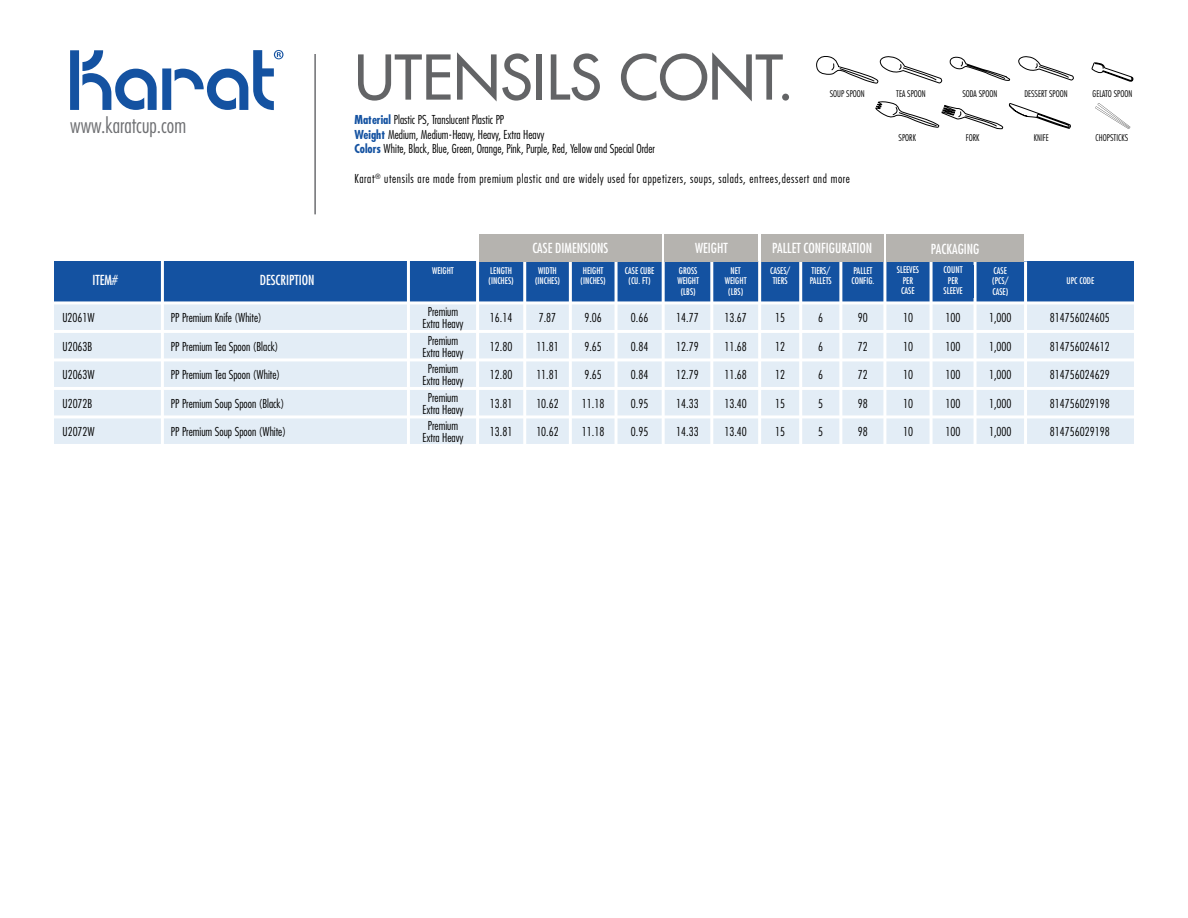
<style>
.page{position:relative;width:1188px;height:918px;background:#fff}
.page>*{position:absolute;margin:0;border:0;box-sizing:border-box;transform-origin:0 0}
.t1{font:500 60px "Futura Std";color:#636466}
.t2{font:300 condensed 21px "Futura Std";color:#6e6f72}
.t3{font:condensed 13.5px "Futura Std";color:#fff}
.t4{font:300 condensed 12px/12px "Futura Std";color:#000;text-align:center}
.t5{font:300 condensed 12px "Futura Std";letter-spacing:.05em;color:#000}
.t6{font:condensed 9px/10.8px "Futura Std";color:#fff}
.t7{font:300 condensed 9px "Futura Std";color:#000}
.s1{font-weight:700;color:#1452a1}
</style>
<div class="page">
<svg style="left:70px;top:50px;width:214px;height:60px"></svg>
<hr style="left:314px;top:54px;width:2px;height:160px;background:#6d6e71">
<div style="left:54px;top:261px;width:1080px;height:612px;background:#e3edf6"></div>
<div style="left:54px;top:261px;width:1080px;height:41px;background:#1452a1"></div>
<hr style="left:161px;top:261px;width:3px;height:612px;background:#fff">
<hr style="left:407px;top:261px;width:3px;height:612px;background:#fff">
<hr style="left:476px;top:261px;width:3px;height:612px;background:#fff">
<hr style="left:523px;top:261px;width:3px;height:612px;background:#fff">
<hr style="left:569px;top:261px;width:3px;height:612px;background:#fff">
<hr style="left:615px;top:261px;width:3px;height:612px;background:#fff">
<hr style="left:662px;top:261px;width:3px;height:612px;background:#fff">
<hr style="left:710px;top:261px;width:3px;height:612px;background:#fff">
<hr style="left:758px;top:261px;width:3px;height:612px;background:#fff">
<hr style="left:799px;top:261px;width:3px;height:612px;background:#fff">
<hr style="left:839px;top:261px;width:3px;height:612px;background:#fff">
<hr style="left:883px;top:261px;width:3px;height:612px;background:#fff">
<hr style="left:930px;top:261px;width:3px;height:612px;background:#fff">
<hr style="left:974px;top:261px;width:3px;height:612px;background:#fff">
<hr style="left:1024px;top:261px;width:3px;height:613px;background:#fff">
<hr style="left:47px;top:301px;width:1095px;height:3px;background:#fff">
<hr style="left:47px;top:330px;width:1095px;height:3px;background:#fff">
<hr style="left:47px;top:358px;width:1095px;height:3px;background:#fff">
<hr style="left:47px;top:387px;width:1095px;height:3px;background:#fff">
<hr style="left:47px;top:415px;width:1095px;height:3px;background:#fff">
<hr style="left:47px;top:444px;width:1095px;height:3px;background:#fff">
<div style="left:479px;top:234px;width:183px;height:27px;background:#b5b3af"></div>
<div style="left:761px;top:234px;width:122px;height:27px;background:#b5b3af"></div>
<div style="left:886px;top:234px;width:138px;height:27px;background:#b5b3af"></div>
<div style="left:665px;top:234px;width:93px;height:27px;background:#b5b3af"></div>
<svg style="left:1092px;top:62px;width:42px;height:20px"></svg>
<svg style="left:816px;top:56px;width:258px;height:74px"></svg>
<svg style="left:1095px;top:103px;width:35px;height:26px"></svg>
<div style="left:48px;top:446px;width:1100px;height:441px;background:#fff"></div>
<h2 class="t2" style="left:70px;top:113px;width:118px">www.karatcup.com</h2>
<h1 class="t1" style="left:354px;top:40px;width:441px">UTENSILS CONT.</h1>
<p class="t7" style="left:830px;top:88px;width:37px">SOUP SPOON</p>
<p class="t7" style="left:896px;top:88px;width:31px">TEA SPOON</p>
<p class="t7" style="left:962px;top:88px;width:37px">SODA SPOON</p>
<p class="t7" style="left:1024px;top:88px;width:45px">DESSERT SPOON</p>
<p class="t7" style="left:1093px;top:88px;width:41px">GELATO SPOON</p>
<p class="t7" style="left:1096px;top:132px;width:34px">CHOPSTICKS</p>
<p class="t4" style="left:354px;top:113px;width:302px;line-height:14.4px;text-align:left"><span class="s1">Material</span> Plastic PS, Translucent Plastic PP<br><span class="s1">Weight</span> Medium, Medium-Heavy, Heavy, Extra Heavy<br><span class="s1">Colors</span> White, Black, Blue, Green, Orange, Pink, Purple, Red, Yellow and Special Order</p>
<p class="t5" style="left:354px;top:171px;width:497px">Karat<sup>®</sup> utensils are made from premium plastic and are widely used for appetizers, soups, salads, entrees,dessert and more</p>
<p class="t7" style="left:899px;top:132px;width:19px">SPORK</p>
<p class="t7" style="left:966px;top:132px;width:15px">FORK</p>
<p class="t7" style="left:1034px;top:132px;width:17px">KNIFE</p>
<p class="t3" style="left:695px;top:240px;width:34px">WEIGHT</p>
<p class="t3" style="left:532px;top:240px;width:78px">CASE DIMENSIONS</p>
<p class="t3" style="left:772px;top:240px;width:101px">PALLET CONFIGURATION</p>
<p class="t3" style="left:931px;top:240px;width:50px">PACKAGING</p>
<p class="t6" style="left:897px;top:264px;width:24px;text-align:center">SLEEVES<br>PER<br>CASE</p>
<p class="t6" style="left:944px;top:264px;width:21px;text-align:center">COUNT<br>PER<br>SLEEVE</p>
<p class="t6" style="left:432px;top:265px;width:23px">WEIGHT</p>
<p class="t6" style="left:489px;top:265px;width:27px">LENGTH (INCHES)</p>
<p class="t6" style="left:535px;top:265px;width:27px;text-align:center">WIDTH (INCHES)</p>
<p class="t6" style="left:581px;top:265px;width:27px">HEIGHT (INCHES)</p>
<p class="t6" style="left:625px;top:265px;width:31px;text-align:center">CASE CUBE (CU. FT)</p>
<p class="t6" style="left:677px;top:265px;width:23px;text-align:center">GROSS<br>WEIGHT (LBS)</p>
<p class="t6" style="left:725px;top:265px;width:23px;text-align:center">NET<br>WEIGHT (LBS)</p>
<p class="t6" style="left:770px;top:265px;width:22px">CASES/<br>TIERS</p>
<p class="t6" style="left:810px;top:265px;width:24px">TIERS/<br>PALLETS</p>
<p class="t6" style="left:851px;top:265px;width:24px">PALLET<br>CONFIG.</p>
<p class="t6" style="left:897px;top:265px;width:24px;text-align:center">COUNT/<br>BAG</p>
<p class="t6" style="left:944px;top:265px;width:20px">BAGS/<br>CASE</p>
<p class="t6" style="left:992px;top:265px;width:18px">CASE (PCS/<br>CASE)</p>
<p class="t3" style="left:92px;top:272px;width:27px">ITEM#</p>
<p class="t3" style="left:260px;top:272px;width:56px">DESCRIPTION</p>
<p class="t6" style="left:1067px;top:276px;width:29px">UPC CODE</p>
<p class="t4" style="left:63px;top:312px;width:34px">U2061W</p>
<p class="t4" style="left:171px;top:312px;width:92px">PP Premium Knife (White)</p>
<p class="t4" style="left:423px;top:306px;width:43px">Premium<br>Extra Heavy</p>
<p class="t4" style="left:490px;top:312px;width:24px">16.14</p>
<p class="t4" style="left:539px;top:312px;width:19px">7.87</p>
<p class="t4" style="left:584px;top:312px;width:19px">9.06</p>
<p class="t4" style="left:631px;top:312px;width:19px">0.66</p>
<p class="t4" style="left:676px;top:312px;width:24px">14.77</p>
<p class="t4" style="left:725px;top:312px;width:24px">13.67</p>
<p class="t4" style="left:775px;top:312px;width:11px">15</p>
<p class="t4" style="left:818px;top:312px;width:6px">6</p>
<p class="t4" style="left:858px;top:312px;width:11px">90</p>
<p class="t4" style="left:903px;top:312px;width:11px">10</p>
<p class="t4" style="left:946px;top:312px;width:16px">100</p>
<p class="t4" style="left:989px;top:312px;width:24px">1,000</p>
<p class="t4" style="left:1050px;top:312px;width:61px">814756024605</p>
<p class="t4" style="left:63px;top:340px;width:31px">U2063B</p>
<p class="t4" style="left:171px;top:340px;width:109px">PP Premium Tea Spoon (Black)</p>
<p class="t4" style="left:423px;top:334px;width:43px">Premium<br>Extra Heavy</p>
<p class="t4" style="left:490px;top:340px;width:24px">12.80</p>
<p class="t4" style="left:536px;top:340px;width:24px">11.81</p>
<p class="t4" style="left:584px;top:340px;width:19px">9.65</p>
<p class="t4" style="left:631px;top:340px;width:19px">0.84</p>
<p class="t4" style="left:676px;top:340px;width:24px">12.79</p>
<p class="t4" style="left:725px;top:340px;width:24px">11.68</p>
<p class="t4" style="left:775px;top:340px;width:11px">12</p>
<p class="t4" style="left:818px;top:340px;width:6px">6</p>
<p class="t4" style="left:858px;top:340px;width:11px">72</p>
<p class="t4" style="left:903px;top:340px;width:11px">10</p>
<p class="t4" style="left:946px;top:340px;width:16px">100</p>
<p class="t4" style="left:989px;top:340px;width:24px">1,000</p>
<p class="t4" style="left:1050px;top:340px;width:61px">814756024612</p>
<p class="t4" style="left:63px;top:369px;width:34px">U2063W</p>
<p class="t4" style="left:171px;top:369px;width:111px">PP Premium Tea Spoon (White)</p>
<p class="t4" style="left:423px;top:363px;width:43px">Premium<br>Extra Heavy</p>
<p class="t4" style="left:490px;top:369px;width:24px">12.80</p>
<p class="t4" style="left:536px;top:369px;width:24px">11.81</p>
<p class="t4" style="left:584px;top:369px;width:19px">9.65</p>
<p class="t4" style="left:631px;top:369px;width:19px">0.84</p>
<p class="t4" style="left:676px;top:369px;width:24px">12.79</p>
<p class="t4" style="left:725px;top:369px;width:24px">11.68</p>
<p class="t4" style="left:775px;top:369px;width:11px">12</p>
<p class="t4" style="left:818px;top:369px;width:6px">6</p>
<p class="t4" style="left:858px;top:369px;width:11px">72</p>
<p class="t4" style="left:903px;top:369px;width:11px">10</p>
<p class="t4" style="left:946px;top:369px;width:16px">100</p>
<p class="t4" style="left:989px;top:369px;width:24px">1,000</p>
<p class="t4" style="left:1050px;top:369px;width:61px">814756024629</p>
<p class="t4" style="left:63px;top:397px;width:31px">U2072B</p>
<p class="t4" style="left:171px;top:397px;width:115px">PP Premium Soup Spoon (Black)</p>
<p class="t4" style="left:423px;top:391px;width:43px">Premium<br>Extra Heavy</p>
<p class="t4" style="left:490px;top:397px;width:24px">13.81</p>
<p class="t4" style="left:536px;top:397px;width:24px">10.62</p>
<p class="t4" style="left:582px;top:397px;width:24px">11.18</p>
<p class="t4" style="left:631px;top:397px;width:19px">0.95</p>
<p class="t4" style="left:676px;top:397px;width:24px">14.33</p>
<p class="t4" style="left:725px;top:397px;width:24px">13.40</p>
<p class="t4" style="left:775px;top:397px;width:11px">15</p>
<p class="t4" style="left:818px;top:397px;width:6px">5</p>
<p class="t4" style="left:858px;top:397px;width:11px">98</p>
<p class="t4" style="left:903px;top:397px;width:11px">10</p>
<p class="t4" style="left:946px;top:397px;width:16px">100</p>
<p class="t4" style="left:989px;top:397px;width:24px">1,000</p>
<p class="t4" style="left:1050px;top:397px;width:61px">814756029198</p>
<p class="t4" style="left:63px;top:426px;width:34px">U2072W</p>
<p class="t4" style="left:171px;top:426px;width:117px">PP Premium Soup Spoon (White)</p>
<p class="t4" style="left:423px;top:420px;width:43px">Premium<br>Extra Heavy</p>
<p class="t4" style="left:490px;top:426px;width:24px">13.81</p>
<p class="t4" style="left:536px;top:426px;width:24px">10.62</p>
<p class="t4" style="left:582px;top:426px;width:24px">11.18</p>
<p class="t4" style="left:631px;top:426px;width:19px">0.95</p>
<p class="t4" style="left:676px;top:426px;width:24px">14.33</p>
<p class="t4" style="left:725px;top:426px;width:24px">13.40</p>
<p class="t4" style="left:775px;top:426px;width:11px">15</p>
<p class="t4" style="left:818px;top:426px;width:6px">5</p>
<p class="t4" style="left:858px;top:426px;width:11px">98</p>
<p class="t4" style="left:903px;top:426px;width:11px">10</p>
<p class="t4" style="left:946px;top:426px;width:16px">100</p>
<p class="t4" style="left:989px;top:426px;width:24px">1,000</p>
<p class="t4" style="left:1050px;top:426px;width:61px">814756029198</p>
</div>
